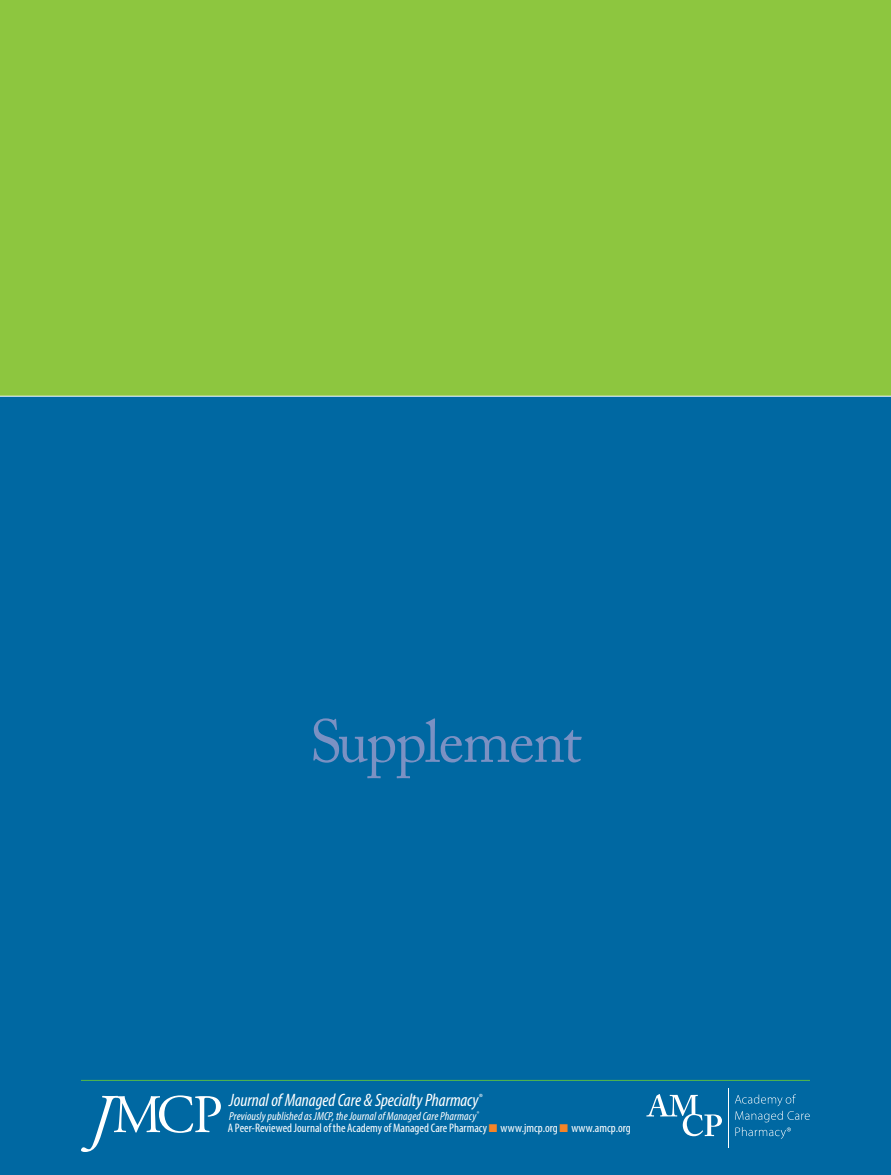
<style>
.page{position:relative;width:891px;height:1175px;background:#fff}
.page>*{position:absolute;margin:0;border:0;box-sizing:border-box;transform-origin:0 0}
.t1{font:60px "Adobe Caslon";letter-spacing:-.03em;color:#7b91c3}
.t2{font:italic condensed 18px "Myriad Pro";letter-spacing:-.005em;color:#fff}
.t3{font:condensed 12.3px "Myriad Pro";color:#fff}
.t4{font:italic condensed 11.7px "Myriad Pro";letter-spacing:.01em;color:#fff}
.s1{color:#f58427}
</style>
<div class="page">
<div style="left:0;top:0;width:891px;height:418px;background:#8dc63f"></div>
<div style="left:0;top:396px;width:891px;height:778px;background:#0068a2"></div>
<svg style="left:735px;top:1094px;width:75px;height:44px;background:#1675a9"></svg>
<hr style="left:728px;top:1087px;width:1px;height:60px;background:#fff">
<svg style="left:646px;top:1093px;width:76px;height:43px;background:#3185b3"></svg>
<hr style="left:81px;top:1080px;width:729px;height:1px;background:#54b948">
<svg style="left:81px;top:1095px;width:140px;height:57px;background:#2c82b2"></svg>
<h1 class="t1" style="left:309px;top:706px;width:274px">Supplement</h1>
<h2 class="t2" style="left:229px;top:1089px;width:255px">Journal of Managed Care &amp; Specialty Pharmacy<sup>®</sup></h2>
<p class="t4" style="left:229px;top:1108px;width:251px">Previously published as JMCP, the Journal of Managed Care Pharmacy<sup>®</sup></p>
<p class="t3" style="left:228px;top:1120px;width:404px">A Peer-Reviewed Journal of the Academy of Managed Care Pharmacy <span class="s1">■</span> www.jmcp.org <span class="s1">■</span> www.amcp.org</p>
</div>
